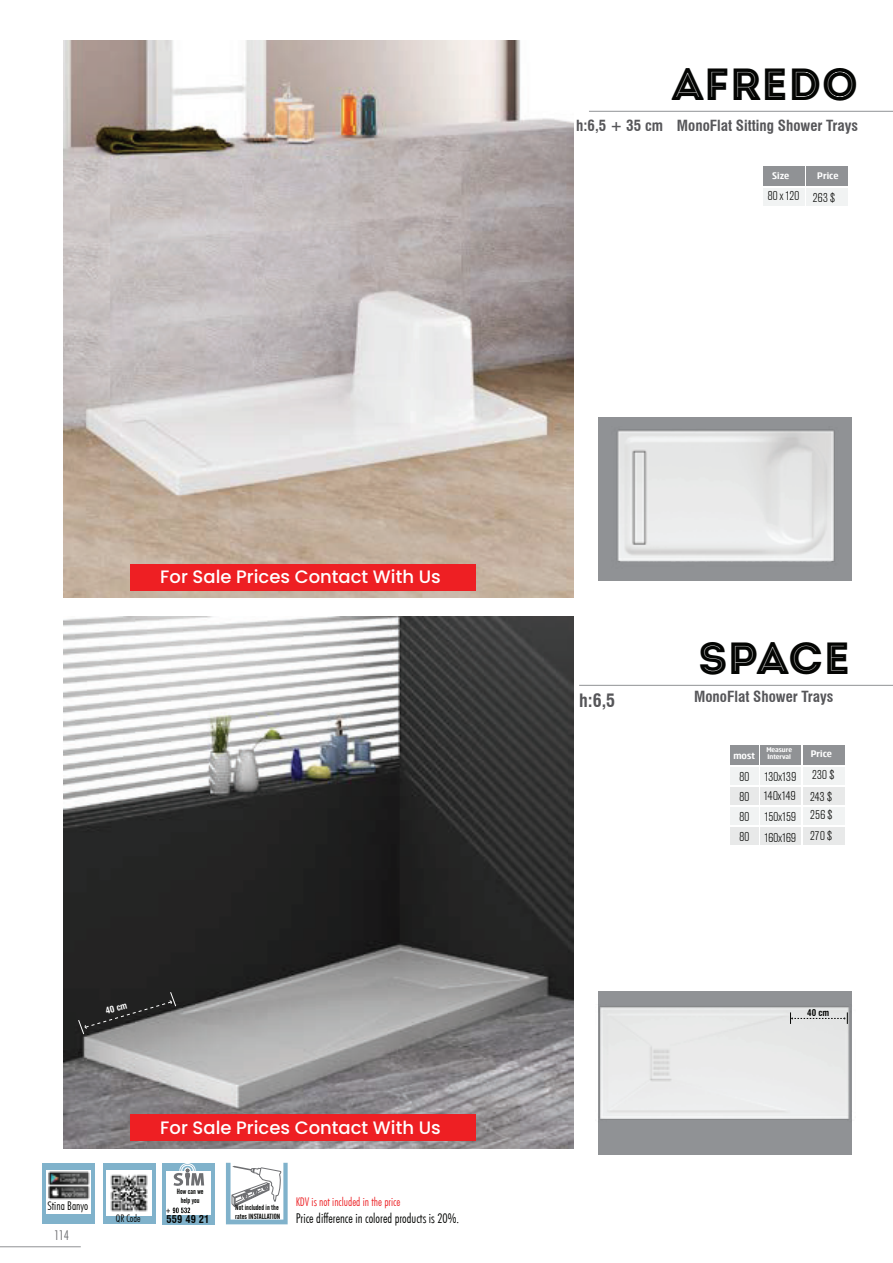
<style>
.page{position:relative;width:893px;height:1263px;background:#fff}
.page>*{position:absolute;margin:0;border:0;box-sizing:border-box;transform-origin:0 0}
.t1{font:45px "Intro Inline";color:#040503}
.t2{font:500 18px "Poppins";color:#fff}
.t3{font:700 condensed 18px "Swiss 721 BT";color:#565659}
.t4{font:700 condensed 15px "Swiss 721 BT";color:#565659}
.t5{font:13.5px/19.8px "Accius TEE Ligh Cond";letter-spacing:-.025em;color:#040503;scale:1.11 1}
.t6{font:300 condensed 13.5px "Futura BT";color:#040503}
.t7{font:300 condensed 13.5px "Futura BT";color:#6d6e71}
.t8{font:300 condensed 12px "Futura BT";color:#ed2226}
.t9{font:300 condensed 12px "Futura BT";color:#040503}
.t10{font:700 condensed 10.5px "Swiss 721 BT";letter-spacing:.01em;color:#040503}
.t11{font:300 condensed 10.5px "Futura BT";color:#040503}
.t12{font:700 9.45px "Amsi Pro Cond";color:#fff;scale:1.33 1}
.t13{font:700 condensed 9px "Swiss 721 BT";color:#fff}
.t14{font:700 condensed 9px "Swiss 721 BT";color:#040503}
.t15{font:7.5px/9px "Alternate Gothic No 2 BT";color:#040503}
.t16{font:700 6.75px "Amsi Pro Cond";color:#fff;scale:1.33 1}
</style>
<div class="page">
<hr style="left:0;top:1246px;width:81px;height:1px;background:#909295">
<div style="left:43px;top:1163px;width:52px;height:60px;background:#80b2cb"></div>
<div style="left:46px;top:1170px;width:45px;height:44px;background:#fff"></div>
<img style="left:48px;top:1172px;width:42px;height:27px">
<div style="left:103px;top:1163px;width:53px;height:61px;background:#80b2cb"></div>
<img style="left:106px;top:1170px;width:45px;height:45px">
<svg style="left:226px;top:1163px;width:62px;height:61px"></svg>
<div style="left:162px;top:1163px;width:53px;height:61px;background:#80b2cb"></div>
<div style="left:166px;top:1171px;width:45px;height:43px;background:#fff"></div>
<div style="left:181px;top:1165px;width:13px;height:11px;border:1px solid #fff;border-radius:50%"></div>
<div style="left:180px;top:1163px;width:15px;height:14px;border:1px solid #fff;border-radius:50%"></div>
<svg style="left:174px;top:1169px;width:30px;height:17px"></svg>
<svg style="left:166px;top:1207px;width:24px;height:6px"></svg>
<div style="left:763px;top:166px;width:41px;height:20px;background:#909295"></div>
<div style="left:763px;top:188px;width:41px;height:18px;background:#f1f3f3"></div>
<div style="left:807px;top:166px;width:41px;height:20px;background:#909295"></div>
<div style="left:807px;top:188px;width:41px;height:18px;background:#f1f3f3"></div>
<div style="left:598px;top:417px;width:254px;height:163px;background:#909295"></div>
<div style="left:598px;top:991px;width:254px;height:163px;background:#909295"></div>
<div style="left:760px;top:745px;width:41px;height:20px;background:#909295"></div>
<div style="left:730px;top:745px;width:28px;height:20px;background:#909295"></div>
<div style="left:730px;top:767px;width:28px;height:17px;background:#f1f3f3"></div>
<div style="left:760px;top:767px;width:41px;height:17px;background:#f1f3f3"></div>
<div style="left:730px;top:807px;width:28px;height:18px;background:#f1f3f3"></div>
<div style="left:760px;top:807px;width:41px;height:18px;background:#f1f3f3"></div>
<div style="left:730px;top:787px;width:28px;height:17px;background:#e8e9e9"></div>
<div style="left:760px;top:787px;width:41px;height:17px;background:#e8e9e9"></div>
<div style="left:730px;top:827px;width:28px;height:17px;background:#e8e9e9"></div>
<div style="left:760px;top:827px;width:41px;height:17px;background:#e8e9e9"></div>
<div style="left:803px;top:745px;width:41px;height:20px;background:#909295"></div>
<div style="left:803px;top:767px;width:41px;height:17px;background:#f1f3f3"></div>
<div style="left:803px;top:807px;width:41px;height:18px;background:#f1f3f3"></div>
<div style="left:803px;top:787px;width:41px;height:17px;background:#e8e9e9"></div>
<div style="left:803px;top:827px;width:41px;height:17px;background:#e8e9e9"></div>
<img style="left:599px;top:1006px;width:250px;height:114px">
<img style="left:617px;top:429px;width:218px;height:133px">
<img style="left:63px;top:41px;width:510px;height:557px">
<img style="left:63px;top:617px;width:510px;height:531px">
<svg style="left:790px;top:1012px;width:58px;height:12px"></svg>
<svg style="left:78px;top:992px;width:98px;height:42px;background:#424242"></svg>
<hr style="left:579px;top:685px;width:314px;height:1px;background:#909295">
<hr style="left:589px;top:111px;width:304px;height:1px;background:#909295">
<div style="left:131px;top:564px;width:345px;height:27px;background:#ee1f23"></div>
<div style="left:131px;top:1114px;width:345px;height:27px;background:#ee1f23"></div>
<p class="t4" style="left:576px;top:116px;width:88px">h:6,5 + 35 cm</p>
<h1 class="t1" style="left:672px;top:57px;width:188px">AFREDO</h1>
<p class="t4" style="left:677px;top:116px;width:183px">MonoFlat Sitting Shower Trays</p>
<p class="t12" style="left:772px;top:169px;width:14px">Size</p>
<p class="t12" style="left:817px;top:169px;width:18px">Price</p>
<p class="t5" style="left:767px;top:187px;width:31px">80 x 120</p>
<p class="t5" style="left:812px;top:188px;width:22px">263 $</p>
<h2 class="t2" style="left:160px;top:567px;width:282px">For Sale Prices Contact With Us</h2>
<h2 class="t3" style="left:579px;top:690px;width:38px">h:6,5</h2>
<h1 class="t1" style="left:698px;top:631px;width:153px">SPACE</h1>
<p class="t4" style="left:694px;top:687px;width:141px">MonoFlat Shower Trays</p>
<p class="t16" style="left:766px;top:745px;width:21px">Measure</p>
<p class="t12" style="left:733px;top:750px;width:18px">most</p>
<p class="t16" style="left:767px;top:752px;width:19px">Interval</p>
<p class="t12" style="left:811px;top:747px;width:18px">Price</p>
<p class="t5" style="left:739px;top:767px;width:11px;text-align:justify">80<br>80<br>80<br>80</p>
<p class="t5" style="left:763px;top:767px;width:32px">130x139<br>140x149</p>
<p class="t5" style="left:764px;top:807px;width:31px;line-height:20.2px">150x159<br>160x169</p>
<p class="t5" style="left:812px;top:765px;width:22px">230 $</p>
<p class="t5" style="left:810px;top:787px;width:22px;line-height:18.5px">243 $<br>256 $</p>
<p class="t5" style="left:810px;top:826px;width:22px">270 $</p>
<p class="t13" style="left:104px;top:1005px;width:24px;rotate:-14deg">40 cm</p>
<p class="t14" style="left:807px;top:1007px;width:24px">40 cm</p>
<p class="t9" style="left:48px;top:1198px;width:42px">Stina Banyo</p>
<p class="t7" style="left:54px;top:1227px;width:17px">114</p>
<h2 class="t2" style="left:160px;top:1117px;width:282px">For Sale Prices Contact With Us</h2>
<p class="t15" style="left:177px;top:1187px;width:28px;text-align:center">How can we help you</p>
<p class="t11" style="left:116px;top:1212px;width:26px">QR Code</p>
<p class="t15" style="left:235px;top:1203px;width:47px">Not included in the rates INSTALLATION</p>
<p class="t10" style="left:167px;top:1213px;width:44px">559 49 21</p>
<p class="t8" style="left:296px;top:1195px;width:106px">KDV is not included in the price</p>
<p class="t6" style="left:296px;top:1209px;width:165px">Price difference in colored products is 20%.</p>
</div>
